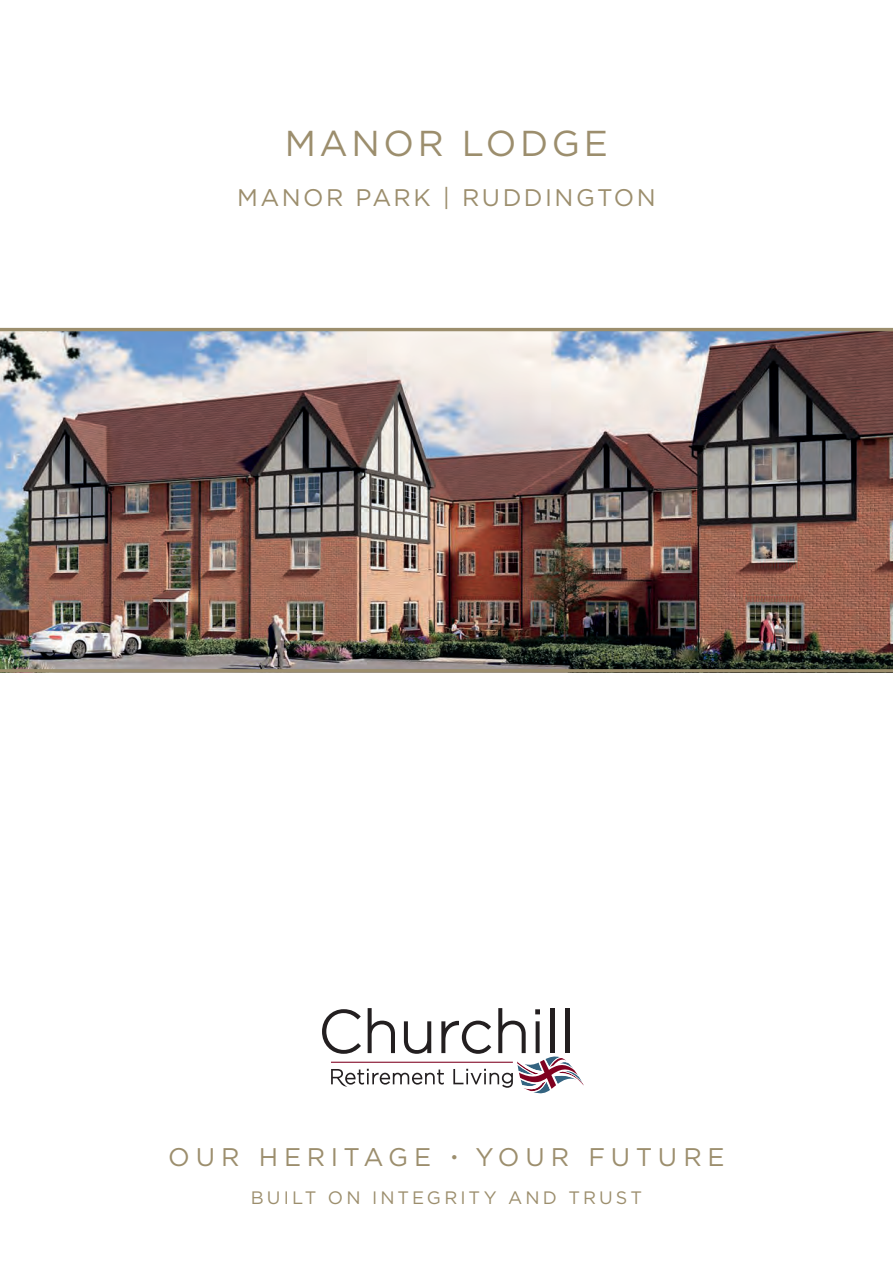
<style>
.page{position:relative;width:893px;height:1263px;background:#fff}
.page>*{position:absolute;margin:0;border:0;box-sizing:border-box;transform-origin:0 0}
.t1{font:36px "Gotham";letter-spacing:.1em;color:#9c8e6d}
.t2{font:25.5px "Gotham";letter-spacing:.225em;color:#9c8e6d}
.t3{font:24px "Gotham";letter-spacing:.1em;color:#9c8e6d}
.t4{font:18px "Gotham";letter-spacing:.17em;color:#9c8e6d}
.s1{font-size:16.5px}
</style>
<div class="page">
<svg style="left:322px;top:1008px;width:262px;height:86px"></svg>
<img style="left:0;top:331px;width:893px;height:338px">
<hr style="left:0;top:328px;width:893px;height:3px;background:#9c8e6d">
<hr style="left:0;top:669px;width:893px;height:3px;background:#9c8e6d">
<p class="t1" style="left:285px;top:121px;width:325px">MANOR LODGE</p>
<p class="t3" style="left:237px;top:183px;width:420px">MANOR PARK | RUDDINGTON</p>
<p class="t2" style="left:168px;top:1141px;width:558px">OUR HERITAGE <span class="s1">•</span> YOUR FUTURE</p>
<p class="t4" style="left:251px;top:1186px;width:393px">BUILT ON INTEGRITY AND TRUST</p>
</div>
